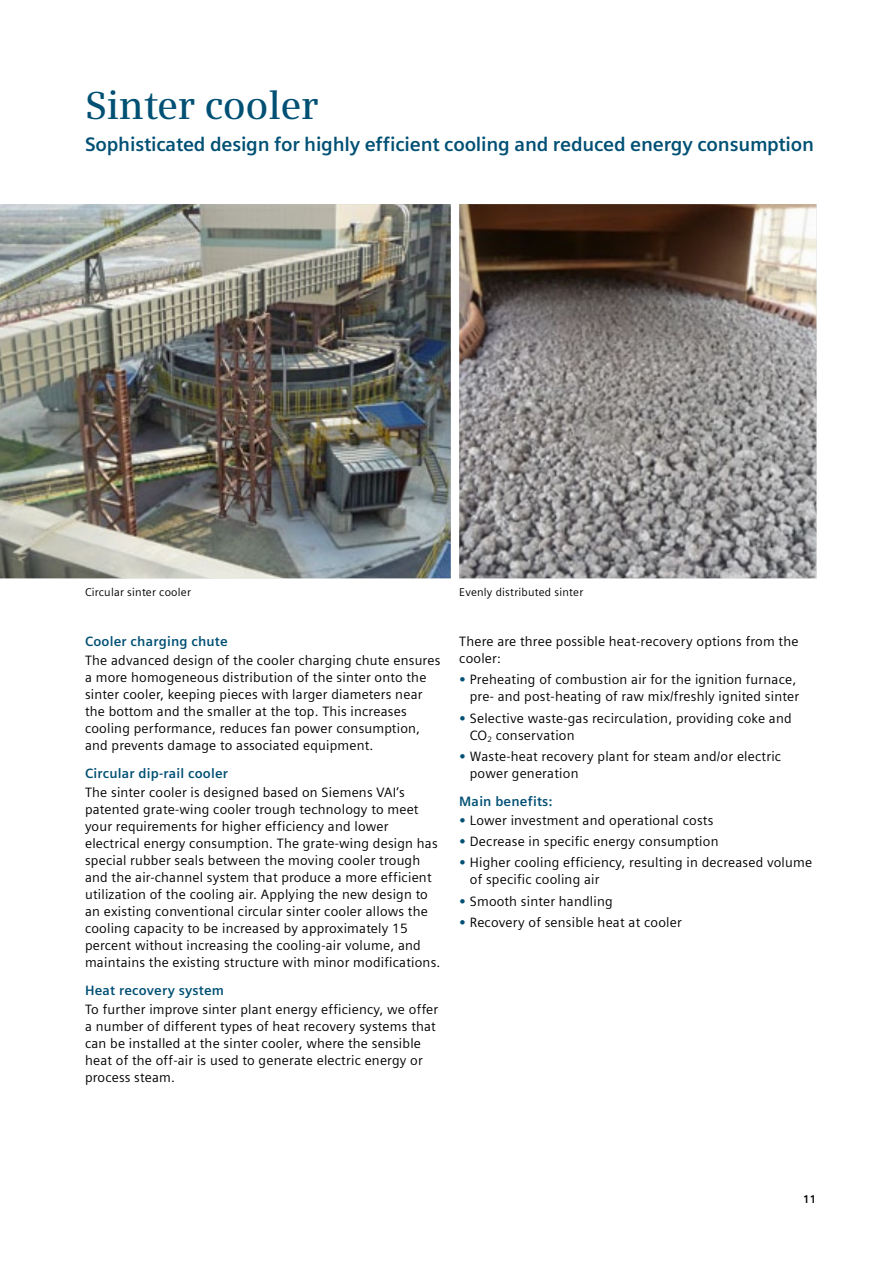
<style>
.page{position:relative;width:893px;height:1263px;background:#fff}
.page>*{position:absolute;margin:0;border:0;box-sizing:border-box;transform-origin:0 0}
.t1{font:600 39px "Siemens Serif";letter-spacing:-.01em;color:#005074}
.t2{font:700 19.5px "Siemens Sans";letter-spacing:-.01em;color:#005074}
.t3{font:13.5px/17px "Siemens Sans";letter-spacing:.015em;color:#000}
.t4{font:700 13.5px "Siemens Sans";letter-spacing:.015em;color:#005074}
.t5{font:11.25px "Siemens Sans";letter-spacing:.02em;color:#000}
.t6{font:700 11.25px "Siemens Sans";color:#000}
.s1{font-weight:700;color:#005074}
</style>
<div class="page">
<img style="left:459px;top:204px;width:357px;height:374px">
<img style="left:0;top:204px;width:451px;height:374px">
<h1 class="t1" style="left:85px;top:83px;width:235px">Sinter cooler</h1>
<h2 class="t2" style="left:85px;top:133px;width:731px">Sophisticated design for highly efficient cooling and reduced energy consumption</h2>
<p class="t5" style="left:85px;top:585px;width:107px">Circular sinter cooler</p>
<p class="t5" style="left:459px;top:585px;width:126px">Evenly distributed sinter</p>
<p class="t4" style="left:85px;top:634px;width:144px">Cooler charging chute</p>
<p class="t3" style="left:85px;top:652px;width:357px">The advanced design of the cooler charging chute ensures a more homogeneous distribution of the sinter onto the sinter cooler, keeping pieces with larger diameters near the bottom and the smaller at the top. This increases cooling performance, reduces fan power consumption, and prevents damage to associated equipment.</p>
<p class="t4" style="left:85px;top:766px;width:145px">Circular dip-rail cooler</p>
<p class="t3" style="left:85px;top:784px;width:357px">The sinter cooler is designed based on Siemens VAI‘s patented grate-wing cooler trough technology to meet your requirements for higher efficiency and lower electrical energy consumption. The grate-wing design has special rubber seals between the moving cooler trough and the air-channel system that produce a more efficient utilization of the cooling air. Applying the new design to an existing conventional circular sinter cooler allows the cooling capacity to be increased by approximately 15 percent without increasing the cooling-air volume, and maintains the existing structure with minor modifications.</p>
<p class="t4" style="left:85px;top:982px;width:141px">Heat recovery system</p>
<p class="t3" style="left:85px;top:1001px;width:355px">To further improve sinter plant energy efficiency, we offer a number of different types of heat recovery systems that can be installed at the sinter cooler, where the sensible heat of the off-air is used to generate electric energy or process steam.</p>
<p class="t3" style="left:459px;top:633px;width:341px">There are three possible heat-recovery options from the cooler:</p>
<p class="t3" style="left:459px;top:671px;width:341px;text-align:right"><span class="s1">•</span> Preheating of combustion air for the ignition furnace, pre- and post-heating of raw mix/freshly ignited sinter</p>
<p class="t3" style="left:470px;top:710px;width:323px;text-indent:-11px"><span class="s1">•</span> Selective waste-gas recirculation, providing coke and<br>CO<sub>2</sub> conservation</p>
<p class="t3" style="left:470px;top:748px;width:313px;text-indent:-11px"><span class="s1">•</span> Waste-heat recovery plant for steam and/or electric power generation</p>
<p class="t4" style="left:459px;top:793px;width:95px">Main benefits:</p>
<p class="t3" style="left:459px;top:812px;width:256px"><span class="s1">•</span> Lower investment and operational costs</p>
<p class="t3" style="left:459px;top:833px;width:261px"><span class="s1">•</span> Decrease in specific energy consumption</p>
<p class="t3" style="left:470px;top:854px;width:344px;text-indent:-11px"><span class="s1">•</span> Higher cooling efficiency, resulting in decreased volume of specific cooling air</p>
<p class="t3" style="left:459px;top:892px;width:155px"><span class="s1">•</span> Smooth sinter handling</p>
<p class="t3" style="left:459px;top:914px;width:224px"><span class="s1">•</span> Recovery of sensible heat at cooler</p>
<p class="t6" style="left:803px;top:1192px;width:15px">11</p>
</div>
